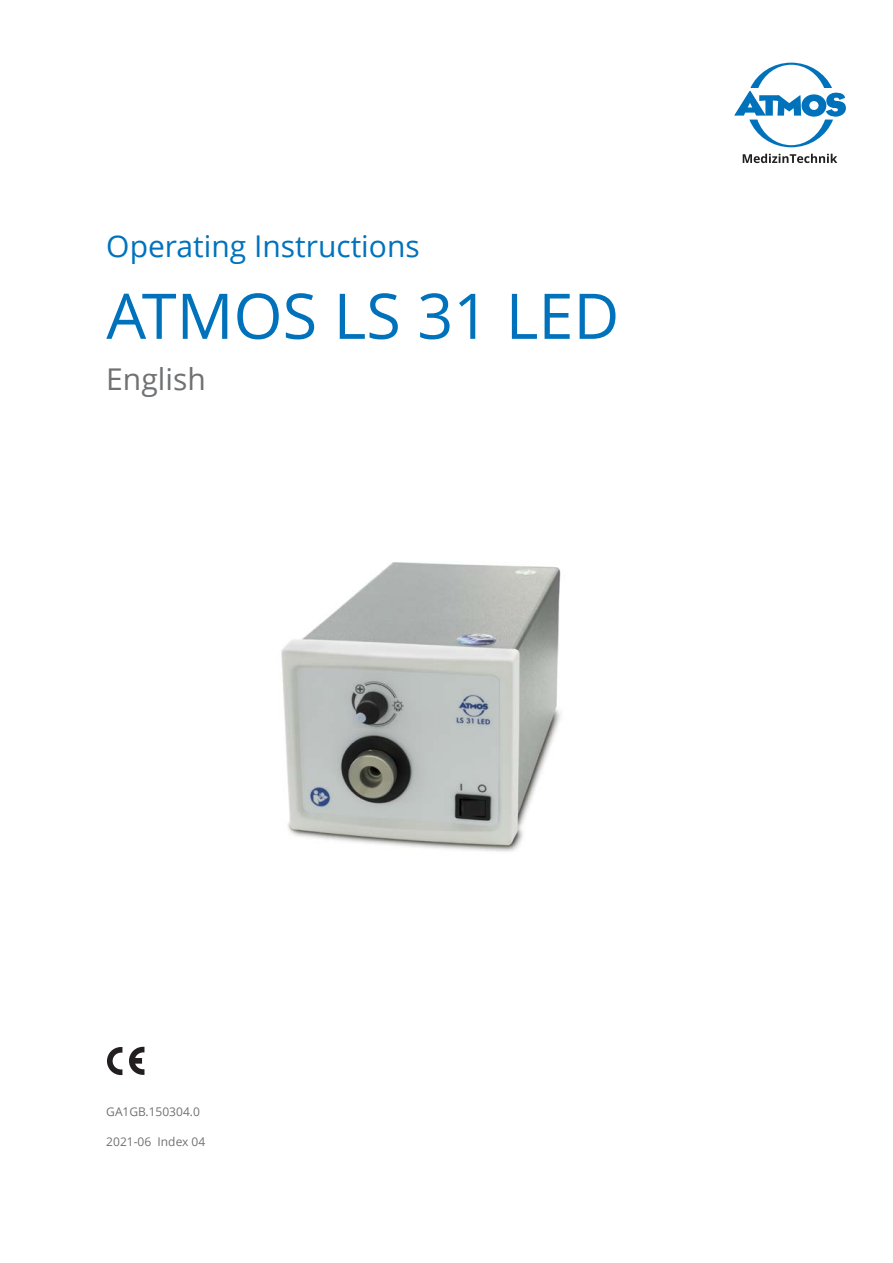
<style>
.page{position:relative;width:893px;height:1263px;background:#fff}
.page>*{position:absolute;margin:0;border:0;box-sizing:border-box;transform-origin:0 0}
.DB_Produktname{font:63px "Open Sans";color:#0072bc}
.DB_Anleitungsart{font:30px "Open Sans";color:#0072bc}
.DB_Sprache{font:30px "Open Sans";color:#707173}
.DB_TitelArtikelnumme{font:12px "Open Sans";color:#707173}
.DB_Index{font:12px "Open Sans";color:#707173}
</style>
<div class="page">
<svg style="left:734px;top:63px;width:112px;height:84px"></svg>
<svg style="left:743px;top:154px;width:94px;height:9px"></svg>
<svg style="left:107px;top:1047px;width:37px;height:28px"></svg>
<div style="left:132px;top:1058px;width:10px;height:6px;background:#231f20"></div>
<img style="left:281px;top:562px;width:280px;height:290px">
<p class="DB_Anleitungsart" style="left:106px;top:225px;width:315px">Operating Instructions</p>
<p class="DB_Produktname" style="left:106px;top:273px;width:515px">ATMOS LS 31 LED</p>
<p class="DB_Sprache" style="left:106px;top:358px;width:101px">English</p>
<p class="DB_TitelArtikelnumme" style="left:106px;top:1104px;width:95px">GA1GB.150304.0</p>
<p class="DB_Index" style="left:106px;top:1133px;width:100px">2021-06 Index 04</p>
</div>
